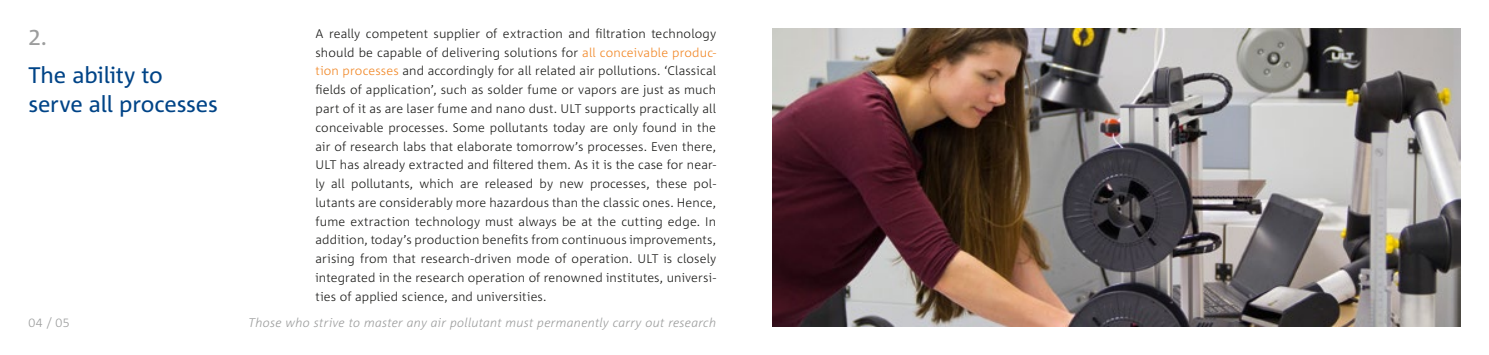
<style>
.page{position:relative;width:1489px;height:355px;background:#fff}
.page>*{position:absolute;margin:0;border:0;box-sizing:border-box;transform-origin:0 0}
.t1{font:22.5px/28.8px "Corpid";letter-spacing:-.01em;color:#004487}
.t2{font:22.5px "Corpid";color:#9c9d9d}
.t3{font:300 12.5px/18.8px "Corpid";letter-spacing:.01em;color:#1a1a18;text-align:justify}
.t4{font:italic 300 12.5px "Corpid";letter-spacing:.015em;color:#9c9d9d}
.t5{font:300 12.5px "Corpid";color:#9c9d9d}
.s1{color:#f18624}
</style>
<div class="page">
<img style="left:772px;top:28px;width:688px;height:298px">
<h1 class="t2" style="left:28px;top:24px;width:20px">2.</h1>
<h1 class="t1" style="left:28px;top:60px;width:191px">The ability to serve all processes</h1>
<p class="t3" style="left:315px;top:24px;width:402px">A really competent supplier of extraction and filtration technology should be capable of delivering solutions for <span class="s1">all conceivable produc&shy;tion processes</span> and accordingly for all related air pollutions. ‘Classical fields of application’, such as solder fume or vapors are just as much part of it as are laser fume and nano dust. ULT supports practically all conceivable processes. Some pollutants today are only found in the air of research labs that elaborate tomorrow’s processes. Even there, ULT has already extracted and filtered them. As it is the case for near&shy;ly all pollutants, which are released by new processes, these pol&shy;lutants are considerably more hazardous than the classic ones. Hence, fume extraction technology must always be at the cutting edge. In addition, today’s production benefits from continuous improvements, arising from that research-driven mode of operation. ULT is closely integrated in the research operation of renowned institutes, universi&shy;ties of applied science, and universities.</p>
<p class="t5" style="left:28px;top:314px;width:43px">04 / 05</p>
<p class="t4" style="left:249px;top:314px;width:469px">Those who strive to master any air pollutant must permanently carry out research</p>
</div>
